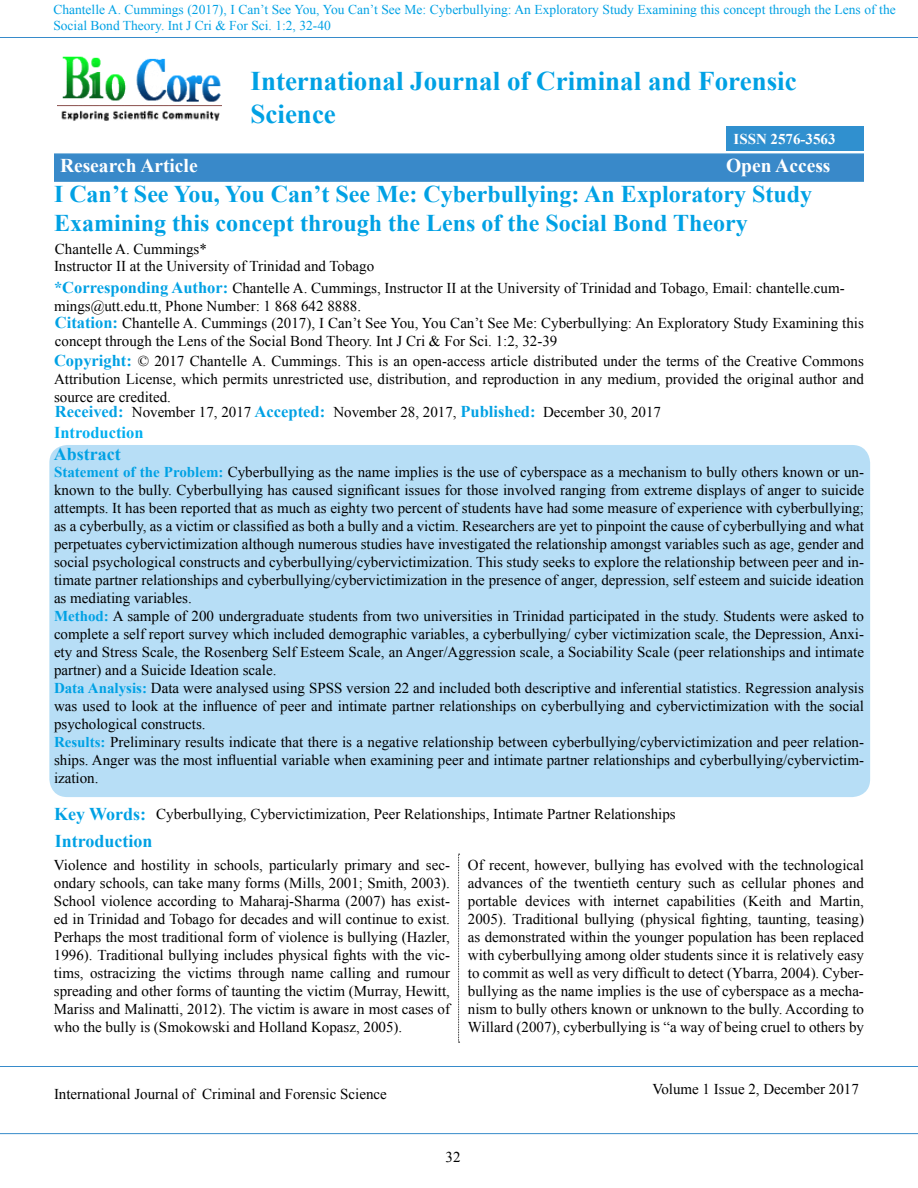
<style>
.page{position:relative;width:918px;height:1188px;background:#fff}
.page>*{position:absolute;margin:0;border:0;box-sizing:border-box;transform-origin:0 0}
.t1{font:700 27px/32.4px "Times New Roman";color:#00a1e4}
.t2{font:700 24px/28.8px "Times New Roman";color:#00a1e4}
.t3{font:700 19.5px "Times New Roman";color:#fff}
.t4{font:700 18px "Times New Roman";color:#00a1e4}
.t5{font:700 16.5px "Times New Roman";color:#00aeef}
.t6{font:15px/18px "Times New Roman";color:#000}
.t7{font:700 15px "Times New Roman";color:#fff}
.t8{font:13.5px/16.2px "Times New Roman";color:#00a1e4}
.s1{font-weight:700;font-size:16.5px;color:#00a1e4}
.s2{font-weight:700;color:#00a1e4}
.s3{font-weight:700;font-size:18px;color:#00a1e4}
</style>
<div class="page">
<hr style="left:0;top:37px;width:918px;height:1px;background:#378bca">
<hr style="left:0;top:1066px;width:918px;height:1px;background:#378bca">
<hr style="left:0;top:1133px;width:918px;height:1px;background:#378bca">
<div style="left:54px;top:153px;width:810px;height:29px;background:#3989c9;border:2px solid #378bca"></div>
<img style="left:58px;top:56px;width:164px;height:65px">
<svg style="left:458px;top:854px;width:2px;height:189px"></svg>
<div style="left:49px;top:445px;width:821px;height:352px;background:#b7def6;border-radius:18px"></div>
<div style="left:727px;top:126px;width:137px;height:24px;background:#3090cf"></div>
<p class="t8" style="left:53px;top:1px;width:844px">Chantelle A. Cummings (2017), I Can’t See You, You Can’t See Me: Cyberbullying: An Exploratory Study Examining this concept through the Lens of the<br>Social Bond Theory. Int J Cri &amp; For Sci. 1:2, 32-40</p>
<h1 class="t1" style="left:250px;top:64px;width:548px">International Journal of Criminal and Forensic<br>Science</h1>
<p class="t7" style="left:734px;top:128px;width:104px">ISSN 2576-3563</p>
<h3 class="t3" style="left:60px;top:152px;width:139px">Research Article</h3>
<h3 class="t3" style="left:726px;top:152px;width:106px">Open Access</h3>
<h2 class="t2" style="left:54px;top:179px;width:760px">I Can’t See You, You Can’t See Me: Cyberbullying: An Exploratory Study<br>Examining this concept through the Lens of the Social Bond Theory</h2>
<p class="t6" style="left:55px;top:240px;width:154px">Chantelle A. Cummings*</p>
<p class="t6" style="left:54px;top:278px;width:792px"><span class="s1">*Corresponding Author:</span> Chantelle A. Cummings, Instructor II at the University of Trinidad and Tobago, Email: chantelle.cum&shy;mings@utt.edu.tt, Phone Number: 1 868 642 8888.</p>
<p class="t6" style="left:54px;top:257px;width:322px">Instructor II at the University of Trinidad and Tobago</p>
<p class="t6" style="left:55px;top:314px;width:811px"><span class="s1">Citation:</span> Chantelle A. Cummings (2017), I Can’t See You, You Can’t See Me: Cyberbullying: An Exploratory Study Examining this concept through the Lens of the Social Bond Theory. Int J Cri &amp; For Sci. 1:2, 32-39</p>
<p class="t6" style="left:54px;top:351px;width:812px;text-align:justify"><span class="s1">Copyright:</span> © 2017 Chantelle A. Cummings. This is an open-access article distributed under the terms of the Creative Commons Attribution License, which permits unrestricted use, distribution, and reproduction in any medium, provided the original author and source are credited.</p>
<p class="t6" style="left:55px;top:403px;width:608px"><span class="s1">Received:</span> November 17, 2017 <span class="s1">Accepted:</span> November 28, 2017, <span class="s1">Published:</span> December 30, 2017</p>
<p class="t5" style="left:54px;top:421px;width:91px">Introduction</p>
<p class="t4" style="left:54px;top:441px;width:68px">Abstract</p>
<p class="t6" style="left:54px;top:462px;width:812px"><span class="s2">Statement of the Problem:</span> Cyberbullying as the name implies is the use of cyberspace as a mechanism to bully others known or un&shy;known to the bully. Cyberbullying has caused significant issues for those involved ranging from extreme displays of anger to suicide attempts. It has been reported that as much as eighty two percent of students have had some measure of experience with cyberbullying; as a cyberbully, as a victim or classified as both a bully and a victim. Researchers are yet to pinpoint the cause of cyberbullying and what perpetuates cybervictimization although numerous studies have investigated the relationship amongst variables such as age, gender and social psychological constructs and cyberbullying/cybervictimization. This study seeks to explore the relationship between peer and in&shy;timate partner relationships and cyberbullying/cybervictimization in the presence of anger, depression, self esteem and suicide ideation as mediating variables.<br><span class="s2">Method:</span> A sample of 200 undergraduate students from two universities in Trinidad participated in the study. Students were asked to complete a self report survey which included demographic variables, a cyberbullying/ cyber victimization scale, the Depression, Anxi&shy;ety and Stress Scale, the Rosenberg Self Esteem Scale, an Anger/Aggression scale, a Sociability Scale (peer relationships and intimate partner) and a Suicide Ideation scale.<br><span class="s2">Data Analysis:</span> Data were analysed using SPSS version 22 and included both descriptive and inferential statistics. Regression analysis was used to look at the influence of peer and intimate partner relationships on cyberbullying and cybervictimization with the social psychological constructs.<br><span class="s2">Results:</span> Preliminary results indicate that there is a negative relationship between cyberbullying/cybervictimization and peer relation&shy;ships. Anger was the most influential variable when examining peer and intimate partner relationships and cyberbullying/cybervictim&shy;ization.</p>
<p class="t6" style="left:54px;top:805px;width:623px"><span class="s3">Key Words:</span> Cyberbullying, Cybervictimization, Peer Relationships, Intimate Partner Relationships</p>
<p class="t6" style="left:54px;top:855px;width:398px;text-align:justify">Violence and hostility in schools, particularly primary and sec&shy;ondary schools, can take many forms (Mills, 2001; Smith, 2003).<br>School violence according to Maharaj-Sharma (2007) has exist&shy;ed in Trinidad and Tobago for decades and will continue to exist.<br>Perhaps the most traditional form of violence is bullying (Hazler, 1996). Traditional bullying includes physical fights with the vic&shy;tims, ostracizing the victims through name calling and rumour spreading and other forms of taunting the victim (Murray, Hewitt, Mariss and Malinatti, 2012). The victim is aware in most cases of who the bully is (Smokowski and Holland Kopasz, 2005).</p>
<p class="t6" style="left:468px;top:855px;width:398px;text-align:justify">Of recent, however, bullying has evolved with the technological advances of the twentieth century such as cellular phones and portable devices with internet capabilities (Keith and Martin, 2005). Traditional bullying (physical fighting, taunting, teasing) as demonstrated within the younger population has been replaced with cyberbullying among older students since it is relatively easy to commit as well as very difficult to detect (Ybarra, 2004). Cyber&shy;bullying as the name implies is the use of cyberspace as a mecha&shy;nism to bully others known or unknown to the bully. According to Willard (2007), cyberbullying is “a way of being cruel to others by</p>
<p class="t4" style="left:55px;top:829px;width:99px">Introduction</p>
<p class="t6" style="left:54px;top:1085px;width:334px">International Journal of Criminal and Forensic Science</p>
<p class="t6" style="left:652px;top:1080px;width:208px">Volume 1 Issue 2, December 2017</p>
<p class="t6" style="left:446px;top:1148px;width:16px">32</p>
</div>
